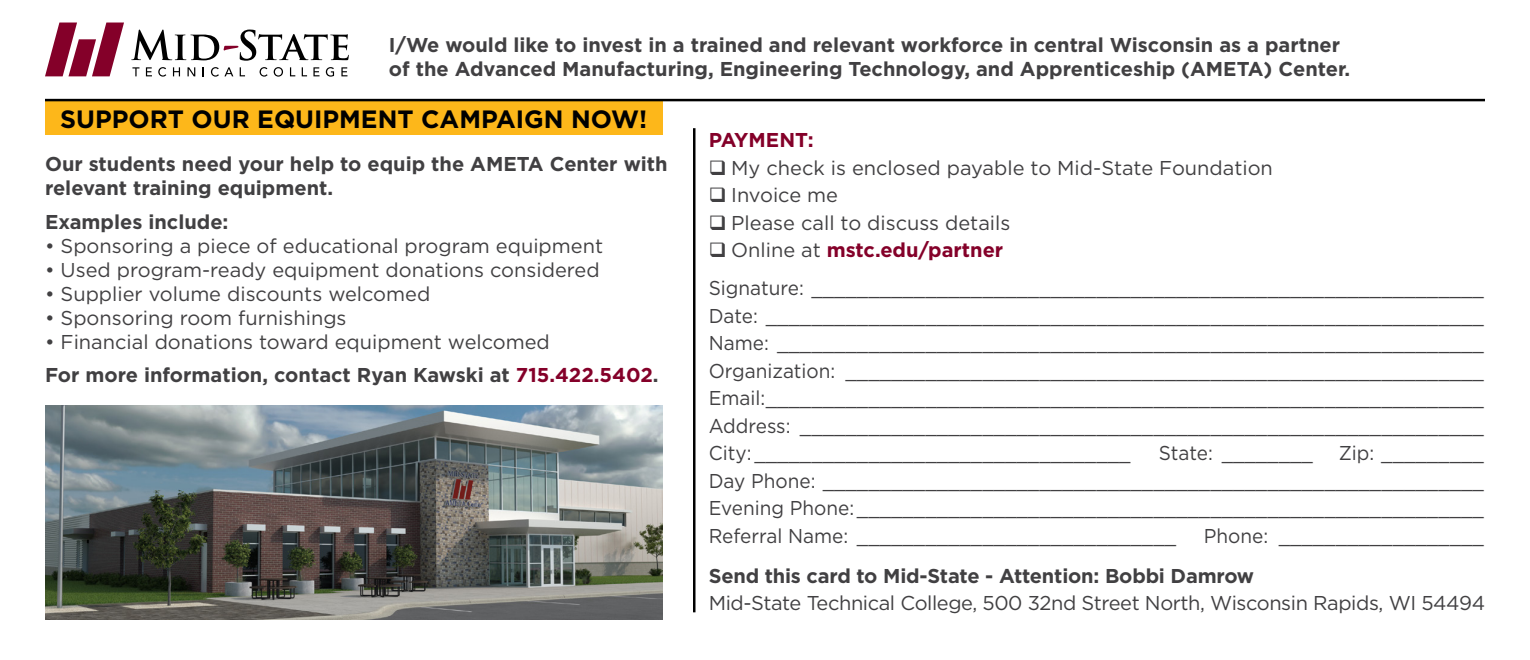
<style>
.page{position:relative;width:1530px;height:660px;background:#fff}
.page>*{position:absolute;margin:0;border:0;box-sizing:border-box;transform-origin:0 0}
.t1{font:700 25px "Gotham";color:#000}
.t2{font:20px/27.5px "Gotham";color:#414042;text-align:justify;scale:.95 1}
.t3{font:20px/32.5px "Gotham";color:#414042}
.t4{font:700 20px/24px "Gotham";color:#414042}
.t5{font:20px "Gotham";letter-spacing:-.02em;color:#414042}
.t6{font:700 20px "Gotham";color:#840029}
.s1{font-weight:700;color:#840029}
.s2{font-weight:700}
</style>
<div class="page">
<svg style="left:45px;top:22px;width:79px;height:54px"></svg>
<svg style="left:131px;top:30px;width:218px;height:31px"></svg>
<svg style="left:132px;top:67px;width:7px;height:9px"></svg>
<svg style="left:146px;top:67px;width:6px;height:9px"></svg>
<svg style="left:158px;top:67px;width:8px;height:10px"></svg>
<svg style="left:173px;top:67px;width:7px;height:9px"></svg>
<svg style="left:188px;top:67px;width:7px;height:9px"></svg>
<svg style="left:211px;top:67px;width:22px;height:10px"></svg>
<svg style="left:240px;top:67px;width:5px;height:9px"></svg>
<svg style="left:260px;top:67px;width:8px;height:10px"></svg>
<svg style="left:274px;top:67px;width:9px;height:10px"></svg>
<svg style="left:290px;top:67px;width:5px;height:9px"></svg>
<svg style="left:302px;top:67px;width:5px;height:9px"></svg>
<svg style="left:313px;top:67px;width:7px;height:9px"></svg>
<svg style="left:326px;top:67px;width:8px;height:10px"></svg>
<svg style="left:341px;top:67px;width:6px;height:9px"></svg>
<div style="left:45px;top:101px;width:617px;height:34px;background:#fdb71a"></div>
<hr style="left:45px;top:99px;width:1440px;height:2px;background:#000">
<hr style="left:693px;top:128px;width:3px;height:484px;background:#000">
<img style="left:45px;top:405px;width:617px;height:214px">
<p class="t4" style="left:389px;top:33px;width:963px">I/We would like to invest in a trained and relevant workforce in central Wisconsin as a partner of the Advanced Manufacturing, Engineering Technology, and Apprenticeship (AMETA) Center.</p>
<p class="t1" style="left:60px;top:103px;width:588px">SUPPORT OUR EQUIPMENT CAMPAIGN NOW!</p>
<p class="t6" style="left:709px;top:127px;width:107px">PAYMENT:</p>
<p class="t3" style="left:709px;top:151px;width:566px">❑ My check is enclosed payable to Mid-State Foundation</p>
<p class="t3" style="left:709px;top:178px;width:131px">❑ Invoice me</p>
<p class="t3" style="left:709px;top:206px;width:303px">❑ Please call to discuss details</p>
<p class="t3" style="left:709px;top:231px;width:777px;line-height:37.5px">❑ Online at <span class="s1">mstc.edu/partner<br></span>Signature: ___________________________________________________________</p>
<p class="t2" style="left:709px;top:301px;width:818px">Date: _______________________________________________________________ Name: ______________________________________________________________ Organization: ________________________________________________________ Email:_______________________________________________________________ Address: ____________________________________________________________ City:_________________________________</p>
<p class="t4" style="left:45px;top:152px;width:624px">Our students need your help to equip the AMETA Center with relevant training equipment.</p>
<p class="t4" style="left:45px;top:210px;width:185px">Examples include:</p>
<p class="t3" style="left:45px;top:229px;width:560px">• Sponsoring a piece of educational program equipment</p>
<p class="t3" style="left:45px;top:253px;width:556px">• Used program-ready equipment donations considered</p>
<p class="t3" style="left:45px;top:277px;width:387px">• Supplier volume discounts welcomed</p>
<p class="t3" style="left:45px;top:301px;width:303px">• Sponsoring room furnishings</p>
<p class="t3" style="left:45px;top:325px;width:615px">• Financial donations toward equipment welcomed<br><span class="s2">For more information, contact Ryan Kawski at</span> <span class="s1">715.422.5402</span><span class="s2">.</span></p>
<p class="t2" style="left:709px;top:438px;width:818px;text-indent:630px">Zip: _________ Day Phone: __________________________________________________________ Evening Phone:_______________________________________________________ Referral Name: ____________________________</p>
<p class="t2" style="left:1159px;top:438px;width:164px">State: ________</p>
<p class="t2" style="left:1204px;top:521px;width:296px">Phone: __________________</p>
<p class="t4" style="left:709px;top:563px;width:547px">Send this card to Mid-State - Attention: Bobbi Damrow</p>
<p class="t5" style="left:709px;top:590px;width:778px">Mid-State Technical College, 500 32nd Street North, Wisconsin Rapids, WI 54494</p>
</div>
